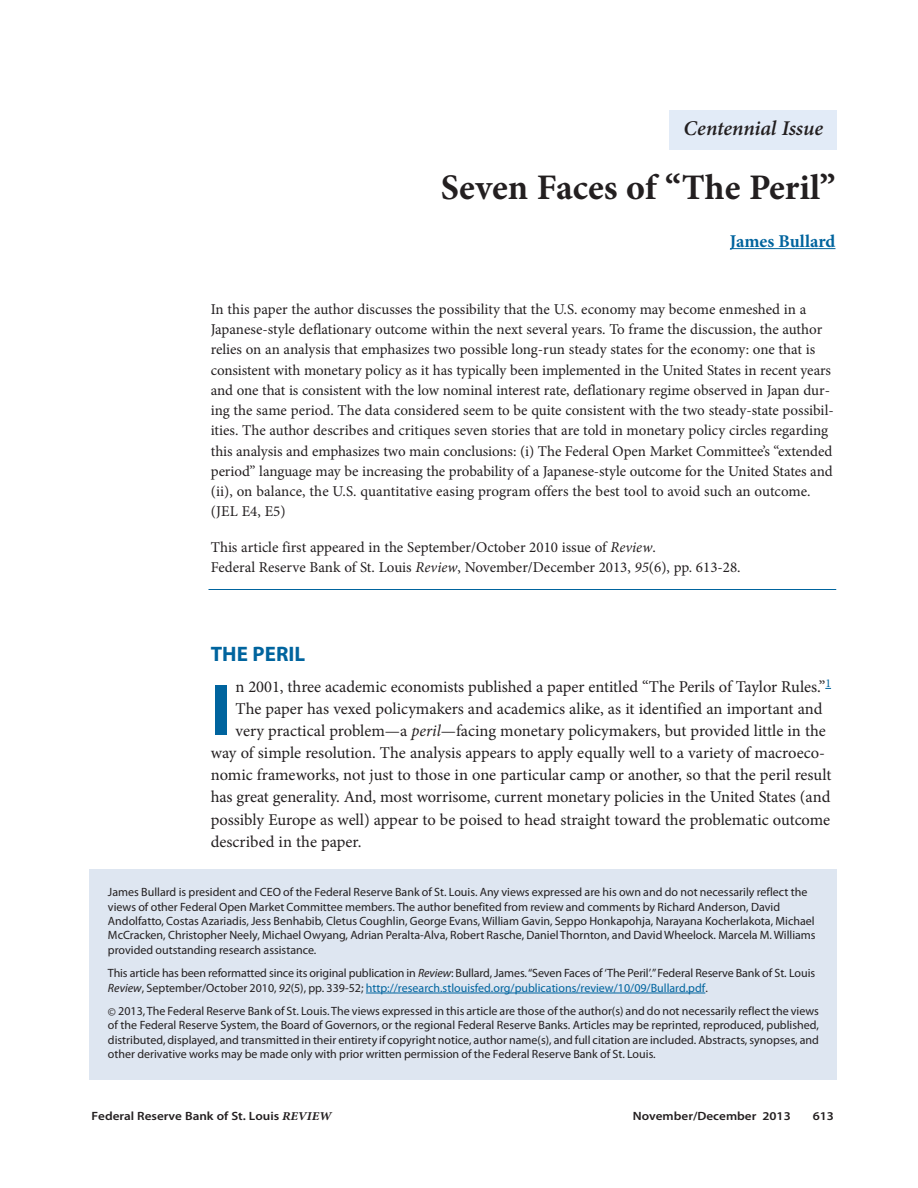
<style>
.page{position:relative;width:918px;height:1188px;background:#fff}
.page>*{position:absolute;margin:0;border:0;box-sizing:border-box;transform-origin:0 0}
.t1{font:700 73.95px "Myriad Pro";color:#00649e}
.t2{font:700 36px "Minion Pro";color:#231f20}
.t3{font:italic 600 21px "Minion Pro";letter-spacing:-.01em;color:#231f20}
.t4{font:700 21px "Myriad Pro";color:#00649e}
.t5{font:700 18px "Minion Pro";letter-spacing:-.005em;color:#00649e}
.t6{font:16.5px "Minion Pro";letter-spacing:-.005em;color:#231f20}
.t7{font:15px/20.2px "Minion Pro";letter-spacing:-.005em;color:#231f20}
.t8{font:12px/14.4px "Myriad Pro";color:#231f20}
.t9{font:600 12px "Myriad Pro";color:#231f20;scale:1.1 1}
.s1{font-style:italic}
.s2{color:#00649e}
.s3{font-family:"Minion Pro";font-weight:700;font-style:italic}
</style>
<div class="page">
<hr style="left:730px;top:248px;width:105px;height:1px;background:#00649e">
<div style="left:90px;top:869px;width:747px;height:211px;background:#dee6f1"></div>
<hr style="left:366px;top:993px;width:339px;height:1px;background:#00649e">
<hr style="left:208px;top:589px;width:628px;height:1px;background:#00649e">
<div style="left:670px;top:110px;width:167px;height:40px;background:#e2ebf7"></div>
<h3 class="t3" style="left:684px;top:120px;width:141px">Centennial Issue</h3>
<h2 class="t2" style="left:441px;top:174px;width:396px">Seven Faces of “The Peril”</h2>
<h3 class="t5" style="left:730px;top:234px;width:107px">James Bullard</h3>
<p class="t7" style="left:211px;top:300px;width:625px">In this paper the author discusses the possibility that the U.S. economy may become enmeshed in a Japanese-style deflationary outcome within the next several years. To frame the discussion, the author relies on an analysis that emphasizes two possible long-run steady states for the economy: one that is consistent with monetary policy as it has typically been implemented in the United States in recent years and one that is consistent with the low nominal interest rate, deflationary regime observed in Japan dur&shy;ing the same period. The data considered seem to be quite consistent with the two steady-state possibil&shy;ities. The author describes and critiques seven stories that are told in monetary policy circles regarding this analysis and emphasizes two main conclusions: (i) The Federal Open Market Committee’s “extended period” language may be increasing the probability of a Japanese-style outcome for the United States and (ii), on balance, the U.S. quantitative easing program offers the best tool to avoid such an outcome. (JEL E4, E5)</p>
<p class="t7" style="left:211px;top:538px;width:531px">This article first appeared in the September/October 2010 issue of <span class="s1">Review</span>.<br>Federal Reserve Bank of St. Louis <span class="s1">Review</span>, November/December 2013, <span class="s1">95</span>(6), pp. 613-28.</p>
<h3 class="t4" style="left:211px;top:646px;width:96px">THE PERIL</h3>
<h1 class="t1" style="left:211px;top:683px;width:23px">I</h1>
<h3 class="t6" style="left:236px;top:680px;width:597px">n 2001, three academic economists published a paper entitled “The Perils of Taylor Rules.”<sup>1</sup></h3>
<h3 class="t6" style="left:236px;top:702px;width:588px">The paper has vexed policymakers and academics alike, as it identified an important and</h3>
<h3 class="t6" style="left:236px;top:725px;width:592px">very practical problem—a <span class="s1">peril</span>—facing monetary policymakers, but provided little in the</h3>
<h3 class="t6" style="left:211px;top:747px;width:616px">way of simple resolution. The analysis appears to apply equally well to a variety of macroeco-</h3>
<h3 class="t6" style="left:211px;top:769px;width:622px">nomic frameworks, not just to those in one particular camp or another, so that the peril result</h3>
<h3 class="t6" style="left:211px;top:791px;width:621px">has great generality. And, most worrisome, current monetary policies in the United States (and</h3>
<h3 class="t6" style="left:211px;top:813px;width:621px">possibly Europe as well) appear to be poised to head straight toward the problematic outcome</h3>
<h3 class="t6" style="left:211px;top:835px;width:152px">described in the paper.</h3>
<p class="t8" style="left:108px;top:886px;width:709px">James Bullard is president and CEO of the Federal Reserve Bank of St. Louis. Any views expressed are his own and do not necessarily reflect the views of other Federal Open Market Committee members. The author benefited from review and comments by Richard Anderson, David Andolfatto, Costas Azariadis, Jess Benhabib, Cletus Coughlin, George Evans, William Gavin, Seppo Honkapohja, Narayana Kocherlakota, Michael McCracken, Christopher Neely, Michael Owyang, Adrian Peralta-Alva, Robert Rasche, Daniel Thornton, and David Wheelock. Marcela M. Williams provided outstanding research assistance.</p>
<p class="t8" style="left:108px;top:967px;width:709px">This article has been reformatted since its original publication in <span class="s1">Review</span>: Bullard, James.“Seven Faces of‘The Peril’.”Federal Reserve Bank of St. Louis<br><span class="s1">Review</span>, September/October 2010, <span class="s1">92</span>(5), pp. 339-52; <span class="s2">http://research.stlouisfed.org/publications/review/10/09/Bullard.pdf</span>.</p>
<p class="t8" style="left:108px;top:1005px;width:713px;text-align:justify">© 2013, The Federal Reserve Bank of St. Louis. The views expressed in this article are those of the author(s) and do not necessarily reflect the views of the Federal Reserve System, the Board of Governors, or the regional Federal Reserve Banks. Articles may be reprinted, reproduced, published, distributed, displayed, and transmitted in their entirety if copyright notice, author name(s), and full citation are included. Abstracts, synopses, and other derivative works may be made only with prior written permission of the Federal Reserve Bank of St. Louis.</p>
<p class="t9" style="left:91px;top:1111px;width:220px">Federal Reserve Bank of St. Louis <span class="s3">REVIEW</span></p>
<p class="t9" style="left:633px;top:1111px;width:145px">November/December 2013</p>
<p class="t9" style="left:813px;top:1111px;width:21px">613</p>
</div>
